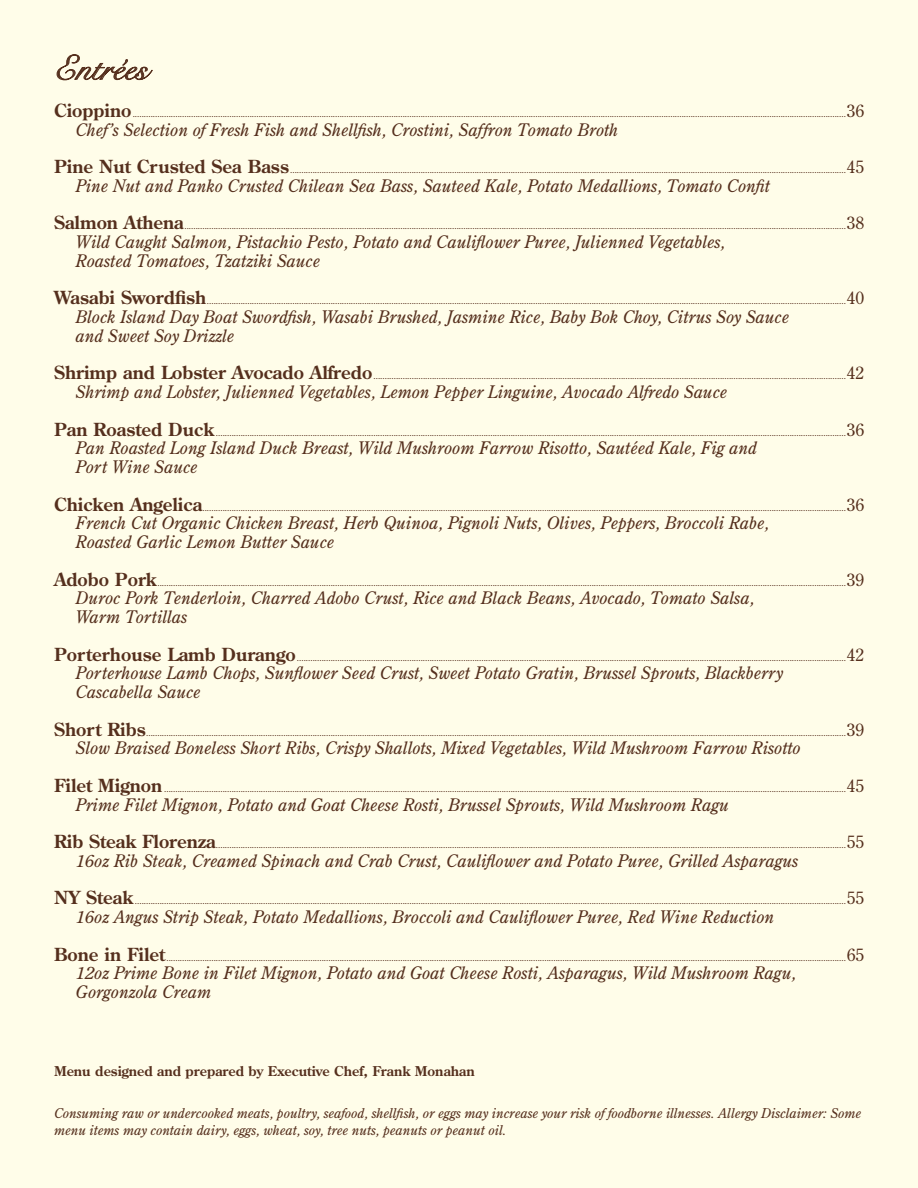
<style>
.page{position:relative;width:918px;height:1188px;background:#fffde9}
.page>*{position:absolute;margin:0;border:0;box-sizing:border-box;transform-origin:0 0}
.t1{font:34.5px "Snell Roundhand Script";color:#552f1d}
.t2{font:italic 17.25px/18.8px "Century Old Style Std";color:#552f1d}
.t3{font:italic 13.5px/17.2px "Century Old Style Std";color:#552f1d}
.t4{font:700 13.5px "Century Old Style Std";color:#552f1d}
.t5{font:9px "Century Old Style Std";color:#552f1d}
.s1{font-weight:700;font-size:18px}
.s2{font-size:17.25px}
</style>
<div class="page">
<svg style="left:56px;top:54px;width:97px;height:27px"></svg>
<p class="t1" style="left:54px;top:48px;width:95px">Entrées</p>
<p class="t5" style="left:54px;top:108px;width:811px"><span class="s1">Cioppino</span>.............................................................................................................................................................................................................................................................................................................................<span class="s2">36</span></p>
<p class="t2" style="left:76px;top:120px;width:544px">Chef’s Selection of Fresh Fish and Shellfish, Crostini, Saffron Tomato Broth</p>
<p class="t5" style="left:54px;top:164px;width:811px"><span class="s1">Pine Nut Crusted Sea Bass</span>.......................................................................................................................................................................................................................................................<span class="s2">45</span></p>
<p class="t2" style="left:76px;top:176px;width:696px">Pine Nut and Panko Crusted Chilean Sea Bass, Sauteed Kale, Potato Medallions, Tomato Confit</p>
<p class="t5" style="left:54px;top:220px;width:811px"><span class="s1">Salmon Athena</span>......................................................................................................................................................................................................................................................................................................<span class="s2">38</span></p>
<p class="t2" style="left:76px;top:232px;width:651px">Wild Caught Salmon, Pistachio Pesto, Potato and Cauliflower Puree, Julienned Vegetables,<br>Roasted Tomatoes, Tzatziki Sauce</p>
<p class="t5" style="left:54px;top:295px;width:811px"><span class="s1">Wasabi Swordfish</span>............................................................................................................................................................................................................................................................................................<span class="s2">40</span></p>
<p class="t2" style="left:76px;top:307px;width:715px">Block Island Day Boat Swordfish, Wasabi Brushed, Jasmine Rice, Baby Bok Choy, Citrus Soy Sauce and Sweet Soy Drizzle</p>
<p class="t5" style="left:54px;top:370px;width:811px"><span class="s1">Shrimp and Lobster Avocado Alfredo</span>..................................................................................................................................................................................................................<span class="s2">42</span></p>
<p class="t2" style="left:76px;top:382px;width:653px">Shrimp and Lobster, Julienned Vegetables, Lemon Pepper Linguine, Avocado Alfredo Sauce</p>
<p class="t5" style="left:54px;top:427px;width:811px"><span class="s1">Pan Roasted Duck</span> ........................................................................................................................................................................................................................................................................................<span class="s2">36</span></p>
<p class="t2" style="left:76px;top:439px;width:683px">Pan Roasted Long Island Duck Breast, Wild Mushroom Farrow Risotto, Sautéed Kale, Fig and<br>Port Wine Sauce</p>
<p class="t5" style="left:54px;top:502px;width:811px"><span class="s1">Chicken Angelica</span>..............................................................................................................................................................................................................................................................................................<span class="s2">36</span></p>
<p class="t2" style="left:76px;top:514px;width:695px">French Cut Organic Chicken Breast, Herb Quinoa, Pignoli Nuts, Olives, Peppers, Broccoli Rabe,<br>Roasted Garlic Lemon Butter Sauce</p>
<p class="t5" style="left:54px;top:577px;width:811px"><span class="s1">Adobo Pork</span>..................................................................................................................................................................................................................................................................................................................<span class="s2">39</span></p>
<p class="t2" style="left:76px;top:589px;width:680px">Duroc Pork Tenderloin, Charred Adobo Crust, Rice and Black Beans, Avocado, Tomato Salsa,<br>Warm Tortillas</p>
<p class="t5" style="left:54px;top:652px;width:811px"><span class="s1">Porterhouse Lamb Durango</span> ....................................................................................................................................................................................................................................................<span class="s2">42</span></p>
<p class="t2" style="left:76px;top:664px;width:709px">Porterhouse Lamb Chops, Sunflower Seed Crust, Sweet Potato Gratin, Brussel Sprouts, Blackberry<br>Cascabella Sauce</p>
<p class="t5" style="left:54px;top:727px;width:811px"><span class="s1">Short Ribs</span>.......................................................................................................................................................................................................................................................................................................................<span class="s2">39</span></p>
<p class="t2" style="left:76px;top:739px;width:727px">Slow Braised Boneless Short Ribs, Crispy Shallots, Mixed Vegetables, Wild Mushroom Farrow Risotto</p>
<p class="t5" style="left:54px;top:783px;width:811px"><span class="s1">Filet Mignon</span> ...............................................................................................................................................................................................................................................................................................................<span class="s2">45</span></p>
<p class="t2" style="left:76px;top:795px;width:655px">Prime Filet Mignon, Potato and Goat Cheese Rosti, Brussel Sprouts, Wild Mushroom Ragu</p>
<p class="t5" style="left:54px;top:839px;width:811px"><span class="s1">Rib Steak Florenza</span>........................................................................................................................................................................................................................................................................................<span class="s2">55</span></p>
<p class="t2" style="left:76px;top:851px;width:724px">16oz Rib Steak, Creamed Spinach and Crab Crust, Cauliflower and Potato Puree, Grilled Asparagus</p>
<p class="t5" style="left:54px;top:895px;width:811px"><span class="s1">NY Steak</span> ............................................................................................................................................................................................................................................................................................................................<span class="s2">55</span></p>
<p class="t2" style="left:76px;top:907px;width:700px">16oz Angus Strip Steak, Potato Medallions, Broccoli and Cauliflower Puree, Red Wine Reduction</p>
<p class="t5" style="left:54px;top:952px;width:811px"><span class="s1">Bone in Filet</span>..............................................................................................................................................................................................................................................................................................................<span class="s2">65</span></p>
<p class="t2" style="left:76px;top:964px;width:722px">12oz Prime Bone in Filet Mignon, Potato and Goat Cheese Rosti, Asparagus, Wild Mushroom Ragu,<br>Gorgonzola Cream</p>
<p class="t4" style="left:54px;top:1063px;width:422px">Menu designed and prepared by Executive Chef, Frank Monahan</p>
<p class="t3" style="left:54px;top:1104px;width:809px">Consuming raw or undercooked meats, poultry, seafood, shellfish, or eggs may increase your risk of foodborne illnesses. Allergy Disclaimer: Some menu items may contain dairy, eggs, wheat, soy, tree nuts, peanuts or peanut oil.</p>
</div>
